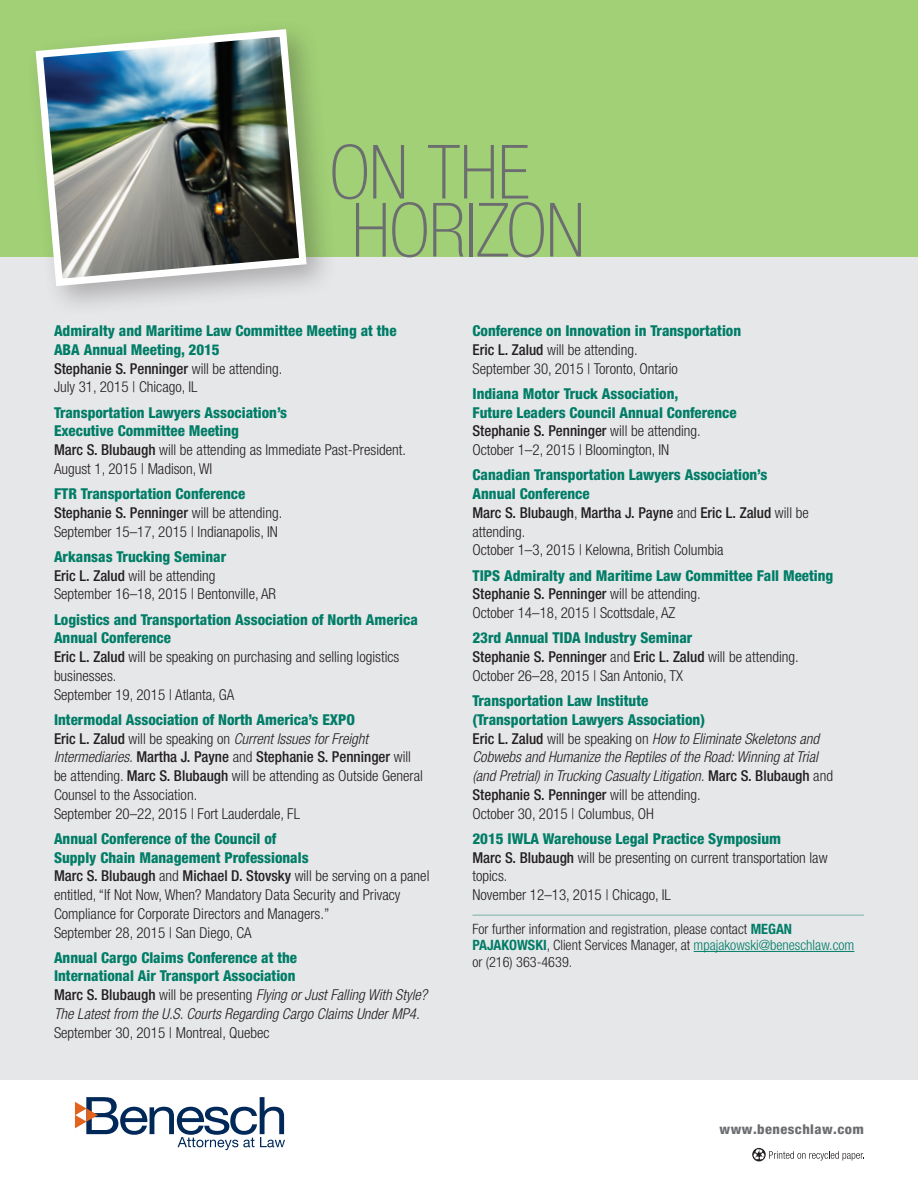
<style>
.page{position:relative;width:918px;height:1188px;background:#fff}
.page>*{position:absolute;margin:0;border:0;box-sizing:border-box;transform-origin:0 0}
.t1{font:100 condensed 75px/58.1px "Helvetica Neue";letter-spacing:-.015em;color:#6c6d70}
.t2{font:300 condensed 15px/18.8px "Helvetica Neue";color:#231f20}
.t3{font:italic 300 condensed 15px/18.8px "Helvetica Neue";color:#231f20}
.t4{font:800 condensed 15px/18.8px "Helvetica Neue";color:#007d67}
.t5{font:300 condensed 14.25px/16.5px "Helvetica Neue";color:#231f20}
.t6{font:800 condensed 13.5px "Helvetica Neue";letter-spacing:.03em;color:#6c6d70;scale:1.07 1}
.s1{font-weight:500;color:#231f20}
.s2{font-weight:300;color:#231f20}
.s3{font-weight:800;color:#007d67}
.s4{font-weight:500}
.s5{font-style:italic}
.s6{font-weight:800;font-style:normal;color:#007d67}
.s7{font-weight:500;font-style:normal}
.s8{font-style:normal}
.s9{font-weight:700;color:#007d67}
.s10{color:#007d67}
</style>
<div class="page">
<svg style="left:752px;top:1148px;width:112px;height:13px"></svg>
<div style="left:0;top:253px;width:918px;height:827px;background:#e6e7e9"></div>
<div style="left:0;top:0;width:918px;height:256px;background:#a1d076"></div>
<div style="left:25px;top:18px;width:314px;height:300px;background:#231f20;opacity:.3"></div>
<img style="left:32px;top:25px;width:278px;height:265px">
<svg style="left:75px;top:1097px;width:210px;height:53px"></svg>
<hr style="left:472px;top:915px;width:392px;height:1px;background:#77b2a6">
<hr style="left:694px;top:951px;width:160px;height:1px;background:#007d67">
<h1 class="t1" style="left:330px;top:143px;width:257px">ON THE<br>HORIZON</h1>
<p class="t4" style="left:54px;top:321px;width:344px">Admiralty and Maritime Law Committee Meeting at the ABA Annual Meeting, 2015<br><span class="s1">Stephanie S. Penninger</span> <span class="s2">will be attending.<br>July 31, 2015 | Chicago, IL</span></p>
<p class="t2" style="left:54px;top:403px;width:354px"><span class="s3">Transportation Lawyers Association’s<br>Executive Committee Meeting<br></span><span class="s4">Marc S. Blubaugh</span> will be attending as Immediate Past-President.<br>August 1, 2015 | Madison, WI</p>
<p class="t2" style="left:54px;top:484px;width:230px"><span class="s3">FTR Transportation Conference<br></span><span class="s4">Stephanie S. Penninger</span> will be attending.<br>September 15–17, 2015 | Indianapolis, IN</p>
<p class="t2" style="left:54px;top:547px;width:224px"><span class="s3">Arkansas Trucking Seminar<br></span><span class="s4">Eric L. Zalud</span> will be attending<br>September 16–18, 2015 | Bentonville, AR</p>
<p class="t2" style="left:54px;top:610px;width:365px"><span class="s3">Logistics and Transportation Association of North America Annual Conference<br></span><span class="s4">Eric L. Zalud</span> will be speaking on purchasing and selling logistics businesses.<br>September 19, 2015 | Atlanta, GA</p>
<p class="t2" style="left:54px;top:710px;width:370px"><span class="s3">Intermodal Association of North America’s EXPO<br></span><span class="s4">Eric L. Zalud</span> will be speaking on <span class="s5">Current Issues for Freight Intermediaries.</span> <span class="s4">Martha J. Payne</span> and <span class="s4">Stephanie S. Penninger</span> will be attending. <span class="s4">Marc S. Blubaugh</span> will be attending as Outside General Counsel to the Association.<br>September 20–22, 2015 | Fort Lauderdale, FL</p>
<p class="t2" style="left:54px;top:829px;width:377px"><span class="s3">Annual Conference of the Council of<br>Supply Chain Management Professionals<br></span><span class="s4">Marc S. Blubaugh</span> and <span class="s4">Michael D. Stovsky</span> will be serving on a panel entitled, “If Not Now, When? Mandatory Data Security and Privacy Compliance for Corporate Directors and Managers.”<br>September 28, 2015 | San Diego, CA</p>
<p class="t3" style="left:54px;top:948px;width:375px"><span class="s6">Annual Cargo Claims Conference at the<br>International Air Transport Association<br></span><span class="s7">Marc S. Blubaugh</span> <span class="s8">will be presenting</span> Flying or Just Falling With Style?<br>The Latest from the U.S. Courts Regarding Cargo Claims Under MP4.</p>
<p class="t2" style="left:54px;top:1023px;width:217px">September 30, 2015 | Montreal, Quebec</p>
<p class="t2" style="left:472px;top:321px;width:270px"><span class="s3">Conference on Innovation in Transportation<br></span><span class="s4">Eric L. Zalud</span> will be attending.<br>September 30, 2015 | Toronto, Ontario</p>
<p class="t4" style="left:472px;top:384px;width:266px">Indiana Motor Truck Association,<br>Future Leaders Council Annual Conference <span class="s1">Stephanie S. Penninger</span> <span class="s2">will be attending.<br>October 1–2, 2015 | Bloomington, IN</span></p>
<p class="t2" style="left:472px;top:466px;width:338px"><span class="s3">Canadian Transportation Lawyers Association’s Annual Conference<br></span><span class="s4">Marc S. Blubaugh</span>, <span class="s4">Martha J. Payne</span> and <span class="s4">Eric L. Zalud</span> will be attending.<br>October 1–3, 2015 | Kelowna, British Columbia</p>
<p class="t4" style="left:472px;top:566px;width:362px">TIPS Admiralty and Maritime Law Committee Fall Meeting<br><span class="s1">Stephanie S. Penninger</span> <span class="s2">will be attending.<br>October 14–18, 2015 | Scottsdale, AZ</span></p>
<p class="t2" style="left:472px;top:629px;width:328px"><span class="s3">23rd Annual TIDA Industry Seminar<br></span><span class="s4">Stephanie S. Penninger</span> and <span class="s4">Eric L. Zalud</span> will be attending.<br>October 26–28, 2015 | San Antonio, TX</p>
<p class="t3" style="left:472px;top:691px;width:362px"><span class="s6">Transportation Law Institute<br>(Transportation Lawyers Association)<br></span><span class="s7">Eric L. Zalud</span> <span class="s8">will be speaking on</span> How to Eliminate Skeletons and Cobwebs and Humanize the Reptiles of the Road: Winning at Trial (and Pretrial) in Trucking Casualty Litigation. <span class="s7">Marc S. Blubaugh</span> <span class="s8">and </span><span class="s7">Stephanie S. Penninger</span> <span class="s8">will be attending.<br>October 30, 2015 | Columbus, OH</span></p>
<p class="t2" style="left:472px;top:829px;width:357px"><span class="s3">2015 IWLA Warehouse Legal Practice Symposium<br></span><span class="s4">Marc S. Blubaugh</span> will be presenting on current transportation law topics.<br>November 12–13, 2015 | Chicago, IL</p>
<p class="t5" style="left:472px;top:920px;width:383px">For further information and registration, please contact <span class="s9">MEGAN<br>PAJAKOWSKI</span>, Client Services Manager, at <span class="s10">mpajakowski@beneschlaw.com </span>or (216) 363-4639.</p>
<p class="t6" style="left:720px;top:1121px;width:136px">www.beneschlaw.com</p>
</div>
